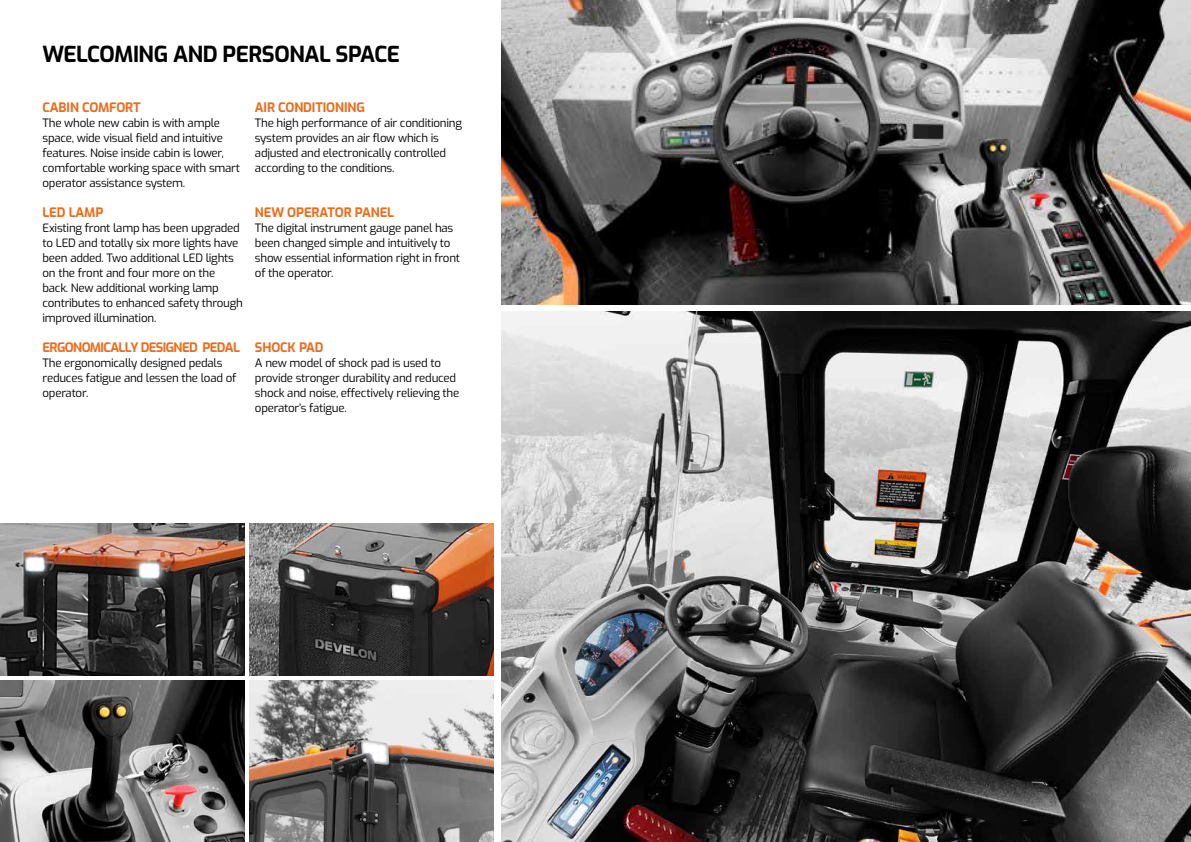
<style>
.page{position:relative;width:1191px;height:842px;background:#fff}
.page>*{position:absolute;margin:0;border:0;box-sizing:border-box;transform-origin:0 0}
.t1{font:700 22px "Exo";letter-spacing:-.02em;color:#000}
.t2{font:700 13px "Exo";letter-spacing:-.01em;color:#ed6c1a}
.t3{font:700 13px "Exo";letter-spacing:-.05em;color:#ed6c1a}
.t4{font:11.5px/15px "Exo";letter-spacing:-.02em;color:#000}
</style>
<div class="page">
<img style="left:501px;top:0;width:690px;height:304px">
<img style="left:501px;top:311px;width:690px;height:531px">
<img style="left:0;top:680px;width:244px;height:162px">
<img style="left:249px;top:680px;width:245px;height:162px">
<img style="left:501px;top:311px;width:344px;height:229px">
<img style="left:967px;top:0;width:32px;height:58px">
<img style="left:908px;top:26px;width:59px;height:131px">
<img style="left:0;top:523px;width:244px;height:152px">
<img style="left:999px;top:0;width:192px;height:115px">
<img style="left:708px;top:434px;width:118px;height:102px">
<img style="left:249px;top:523px;width:245px;height:152px">
<h1 class="t1" style="left:43px;top:38px;width:359px">WELCOMING AND PERSONAL SPACE</h1>
<p class="t2" style="left:43px;top:98px;width:100px">CABIN COMFORT</p>
<p class="t4" style="left:43px;top:114px;width:199px">The whole new cabin is with ample space, wide visual field and intuitive features. Noise inside cabin is lower, comfortable working space with smart operator assistance system.</p>
<p class="t2" style="left:43px;top:203px;width:62px">LED LAMP</p>
<p class="t4" style="left:43px;top:220px;width:202px">Existing front lamp has been upgraded to LED and totally six more lights have been added. Two additional LED lights on the front and four more on the back. New additional working lamp contributes to enhanced safety through improved illumination.</p>
<p class="t3" style="left:43px;top:338px;width:199px">ERGONOMICALLY DESIGNED PEDAL</p>
<p class="t4" style="left:43px;top:355px;width:195px">The ergonomically designed pedals reduces fatigue and lessen the load of operator.</p>
<p class="t2" style="left:255px;top:98px;width:111px">AIR CONDITIONING</p>
<p class="t4" style="left:255px;top:114px;width:208px">The high performance of air conditioning system provides an air flow which is adjusted and electronically controlled according to the conditions.</p>
<p class="t2" style="left:255px;top:203px;width:141px">NEW OPERATOR PANEL</p>
<p class="t4" style="left:255px;top:220px;width:207px">The digital instrument gauge panel has been changed simple and intuitively to show essential information right in front of the operator.</p>
<p class="t2" style="left:255px;top:338px;width:70px">SHOCK PAD</p>
<p class="t4" style="left:255px;top:355px;width:206px">A new model of shock pad is used to provide stronger durability and reduced shock and noise, effectively relieving the operator’s fatigue.</p>
</div>
